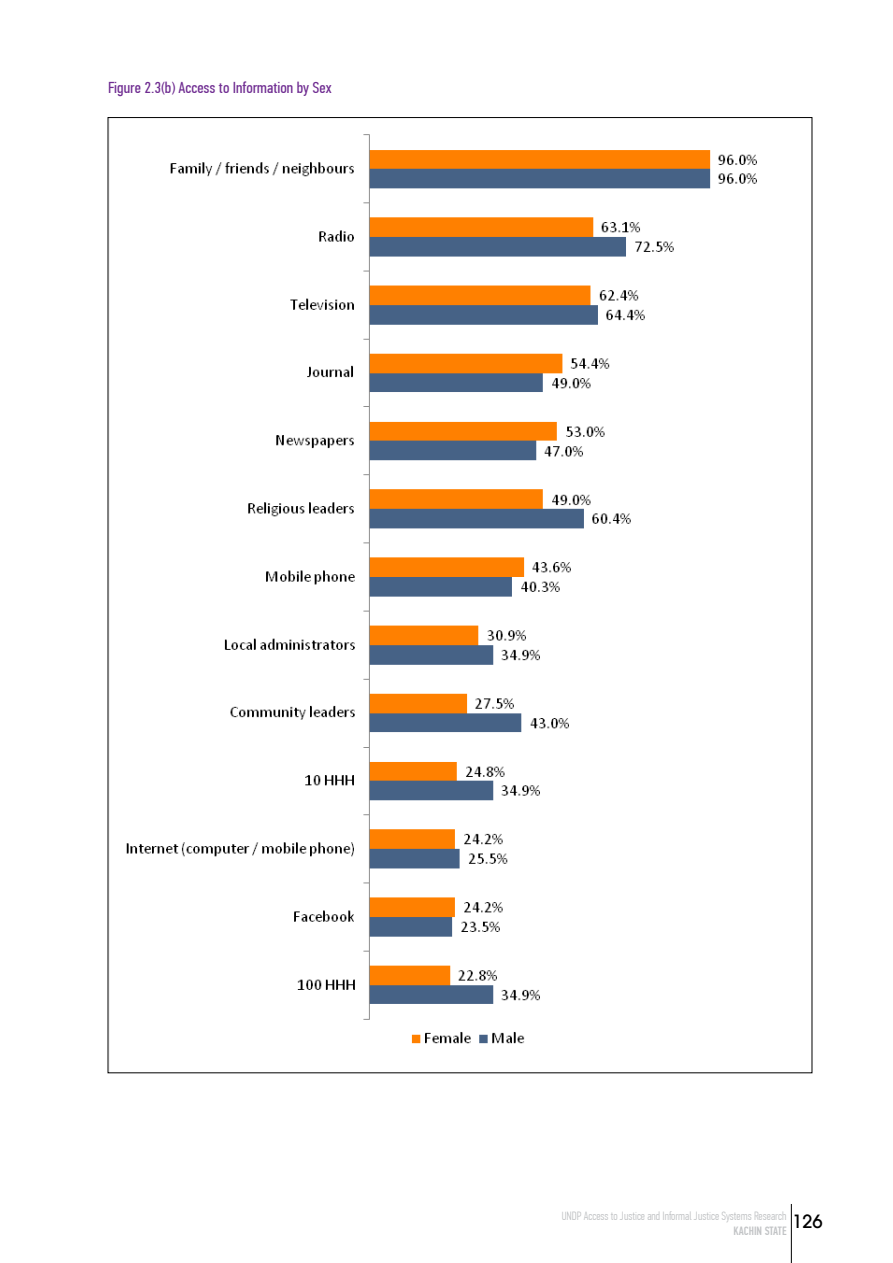
<style>
.page{position:relative;width:893px;height:1263px;background:#fff}
.page>*{position:absolute;margin:0;border:0;box-sizing:border-box;transform-origin:0 0}
.t1{font:500 18.15px "Avant Garde";color:#000}
.t2{font:15.75px "PF Din Text Comp Pro";color:#6f2c91;scale:1.11 1}
.t3{font:300 12px "PF Din Text Comp Pro";color:#c0c2c4}
.t4{font:500 12px "PF Din Text Comp Pro";color:#c2c4c6}
</style>
<div class="page">
<hr style="left:791px;top:1204px;width:1px;height:59px;background:#000">
<img style="left:126px;top:134px;width:631px;height:910px">
<h2 class="t2" style="left:108px;top:78px;width:203px">Figure 2.3(b) Access to Information by Sex</h2>
<p class="t3" style="left:562px;top:1209px;width:226px">UNDP Access to Justice and Informal Justice Systems Research</p>
<p class="t4" style="left:734px;top:1223px;width:54px">KACHIN STATE</p>
<h1 class="t1" style="left:792px;top:1210px;width:32px">126</h1>
</div>
